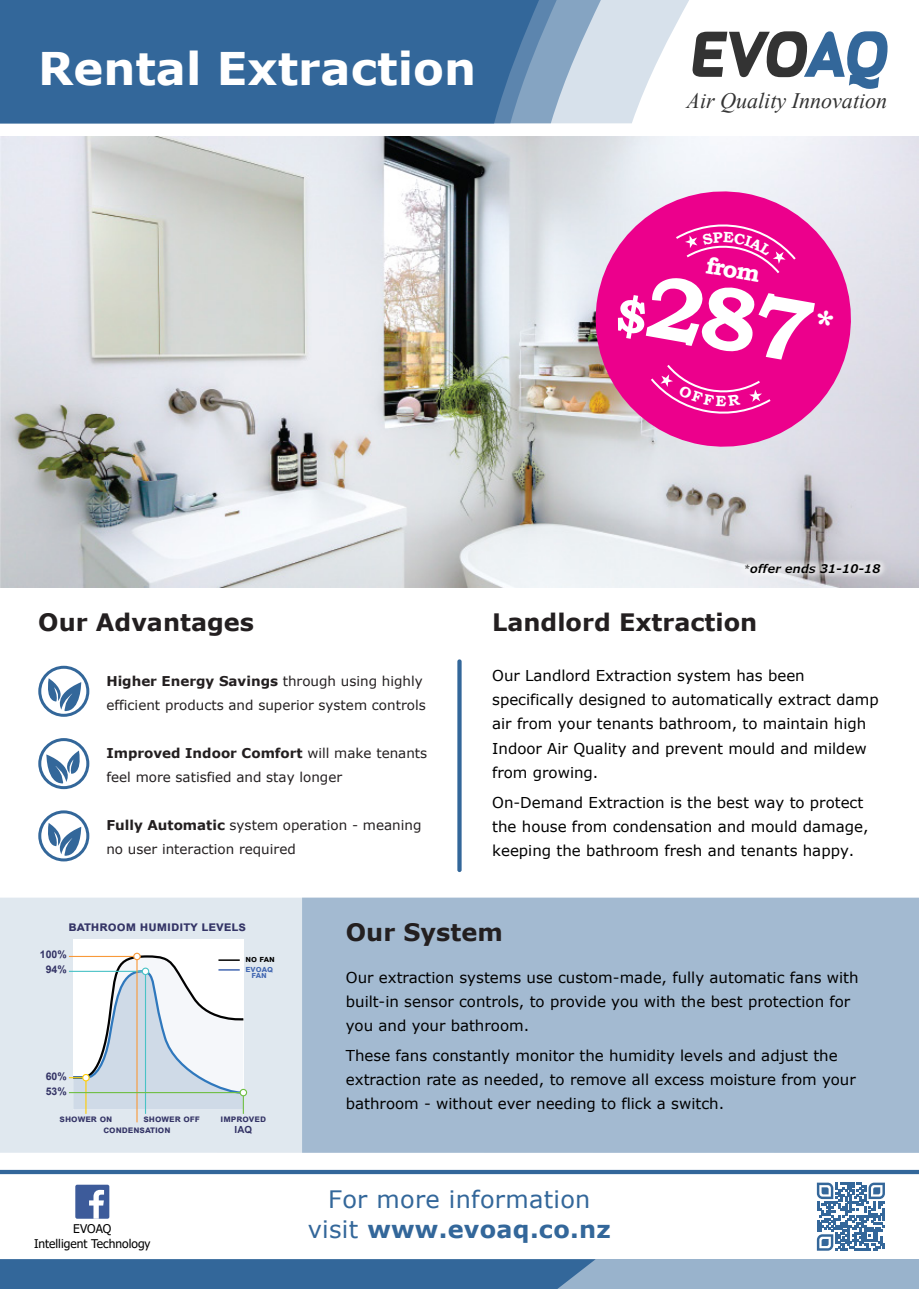
<style>
.page{position:relative;width:919px;height:1289px;background:#fff}
.page>*{position:absolute;margin:0;border:0;box-sizing:border-box;transform-origin:0 0}
.t1{font:700 90px "Bookman Old Style";color:#fff}
.t2{font:italic 66px "Queenof Camelot";letter-spacing:-.075em;color:#333}
.t3{font:700 45px "Verdana";color:#fff}
.t4{font:700 24px "Verdana";color:#231f20}
.t5{font:700 24px "Verdana";letter-spacing:.01em;color:#33679a}
.t6{font:24px "Verdana";letter-spacing:.01em;color:#33679a}
.t7{font:700 24px "Bookman Old Style";color:#fff}
.t8{font:italic 22.05px "Times New Roman";color:#333}
.t9{font:15px/24px "Verdana";color:#000}
.t10{font:13.5px/24px "Verdana";color:#231f20}
.t11{font:700 13.5px "Arial";color:#343466}
.t12{font:12px "Tahoma";color:#000}
.t13{font:italic 700 12px "Verdana";letter-spacing:-.02em;color:#000}
.t14{font:700 10.5px/14.9px "Arial";color:#343466;text-align:center}
.t15{font:700 9.75px/10.5px "Arial";color:#343466;text-align:center}
.t16{font:700 9px "Arial";color:#4267b1}
.t17{font:700 9px "Arial";color:#010101}
.s1{color:#33679a}
.s2{font-size:48px}
.s3{font-weight:700}
.s4{font-family:"Bookman Old Style"}
.s5{font-weight:400}
</style>
<div class="page">
<img style="left:0;top:136px;width:918px;height:451px">
<img style="left:687px;top:508px;width:231px;height:80px">
<svg style="left:585px;top:181px;width:276px;height:276px;background:#e657ad"></svg>
<svg style="left:457px;top:659px;width:4px;height:213px"></svg>
<svg style="left:38px;top:665px;width:51px;height:51px"></svg>
<svg style="left:38px;top:810px;width:51px;height:51px"></svg>
<svg style="left:38px;top:738px;width:51px;height:51px"></svg>
<svg style="left:601px;top:0;width:88px;height:123px;fill:#d7e1eb"></svg>
<svg style="left:556px;top:0;width:45px;height:123px;background:#b5c8da"></svg>
<svg style="left:539px;top:0;width:17px;height:123px;background:#7f9fbf"></svg>
<div style="left:0;top:0;width:539px;height:123px;background:#33679a"></div>
<div style="left:0;top:897px;width:918px;height:255px;background:#e0e8ef"></div>
<div style="left:302px;top:897px;width:616px;height:255px;background:#a3bad1"></div>
<div style="left:73px;top:939px;width:170px;height:170px;background:#fff"></div>
<div style="left:133px;top:952px;width:8px;height:8px;border:1px solid #f8993a;border-radius:50%"></div>
<div style="left:239px;top:1088px;width:8px;height:8px;border:1px solid #70bf44;border-radius:50%"></div>
<svg style="left:68px;top:953px;width:178px;height:170px"></svg>
<div style="left:0;top:1259px;width:918px;height:29px;background:#99b3cc"></div>
<div style="left:0;top:1259px;width:595px;height:29px;background:#33679a"></div>
<div style="left:0;top:1169px;width:918px;height:5px;background:#33679a"></div>
<div style="left:75px;top:1184px;width:34px;height:34px;background:#3d5b9a;border-radius:2px"></div>
<svg style="left:89px;top:1189px;width:15px;height:29px"></svg>
<svg style="left:816px;top:1182px;width:68px;height:68px"></svg>
<svg style="left:816px;top:309px;width:18px;height:18px"></svg>
<svg style="left:650px;top:365px;width:120px;height:51px;background:#ed1796"></svg>
<svg style="left:676px;top:222px;width:119px;height:51px;background:#ed1796"></svg>
<h3 class="t3" style="left:38px;top:37px;width:439px">Rental Extraction</h3>
<h3 class="t3" style="left:51px;top:43px;width:261px">Extraction</h3>
<h2 class="t2" style="left:691px;top:11px;width:199px">EVO<span class="s1">AQ</span></h2>
<h3 class="t8" style="left:686px;top:85px;width:202px">Air Quality Innovation</h3>
<h3 class="t7" style="left:709px;top:248px;width:56px;rotate:10deg">from</h3>
<h1 class="t1" style="left:629px;top:235px;width:198px;rotate:10deg"><span class="s2">$</span>287</h1>
<h3 class="t4" style="left:38px;top:605px;width:217px">Our Advantages</h3>
<p class="t10" style="left:106px;top:668px;width:321px"><span class="s3">Higher Energy Savings</span> through using highly efficient products and superior system controls</p>
<p class="t10" style="left:106px;top:740px;width:322px"><span class="s3">Improved Indoor Comfort</span> will make tenants feel more satisfied and stay longer</p>
<p class="t10" style="left:106px;top:812px;width:316px"><span class="s3">Fully Automatic</span> system operation - meaning no user interaction required</p>
<p class="t13" style="left:743px;top:560px;width:139px"><span class="s4">*</span>offer ends 31-10-18</p>
<h3 class="t4" style="left:492px;top:605px;width:266px">Landlord Extraction</h3>
<p class="t9" style="left:492px;top:664px;width:388px">Our Landlord Extraction system has been specifically designed to automatically extract damp air from your tenants bathroom, to maintain high Indoor Air Quality and prevent mould and mildew from growing.</p>
<p class="t9" style="left:492px;top:790px;width:378px">On-Demand Extraction is the best way to protect the house from condensation and mould damage, keeping the bathroom fresh and tenants happy.</p>
<p class="t11" style="left:69px;top:916px;width:179px">BATHROOM HUMIDITY LEVELS</p>
<p class="t14" style="left:40px;top:947px;width:28px">100%<br>94%</p>
<p class="t17" style="left:245px;top:952px;width:31px">NO FAN</p>
<p class="t16" style="left:245px;top:962px;width:29px">EVOAQ</p>
<p class="t16" style="left:251px;top:968px;width:17px">FAN</p>
<p class="t14" style="left:46px;top:1068px;width:23px;text-align:left">60%<br>53%</p>
<p class="t15" style="left:60px;top:1113px;width:54px">SHOWER ON</p>
<p class="t15" style="left:103px;top:1113px;width:98px;text-align:left;text-indent:40px">SHOWER OFF<br>CONDENSATION</p>
<p class="t15" style="left:220px;top:1113px;width:47px">IMPROVED<br>IAQ</p>
<h3 class="t4" style="left:346px;top:915px;width:158px">Our System</h3>
<p class="t9" style="left:346px;top:965px;width:514px">Our extraction systems use custom-made, fully automatic fans with built-in sensor controls, to provide you with the best protection for you and your bathroom.</p>
<p class="t9" style="left:346px;top:1043px;width:511px">These fans constantly monitor the humidity levels and adjust the extraction rate as needed, to remove all excess moisture from your bathroom - without ever needing to flick a switch.</p>
<h3 class="t6" style="left:328px;top:1183px;width:264px">For more information</h3>
<p class="t12" style="left:73px;top:1220px;width:40px">EVOAQ</p>
<h3 class="t5" style="left:308px;top:1212px;width:304px"><span class="s5">visit</span> www.evoaq.co.nz</h3>
<p class="t12" style="left:34px;top:1235px;width:118px">Intelligent Technology</p>
</div>
